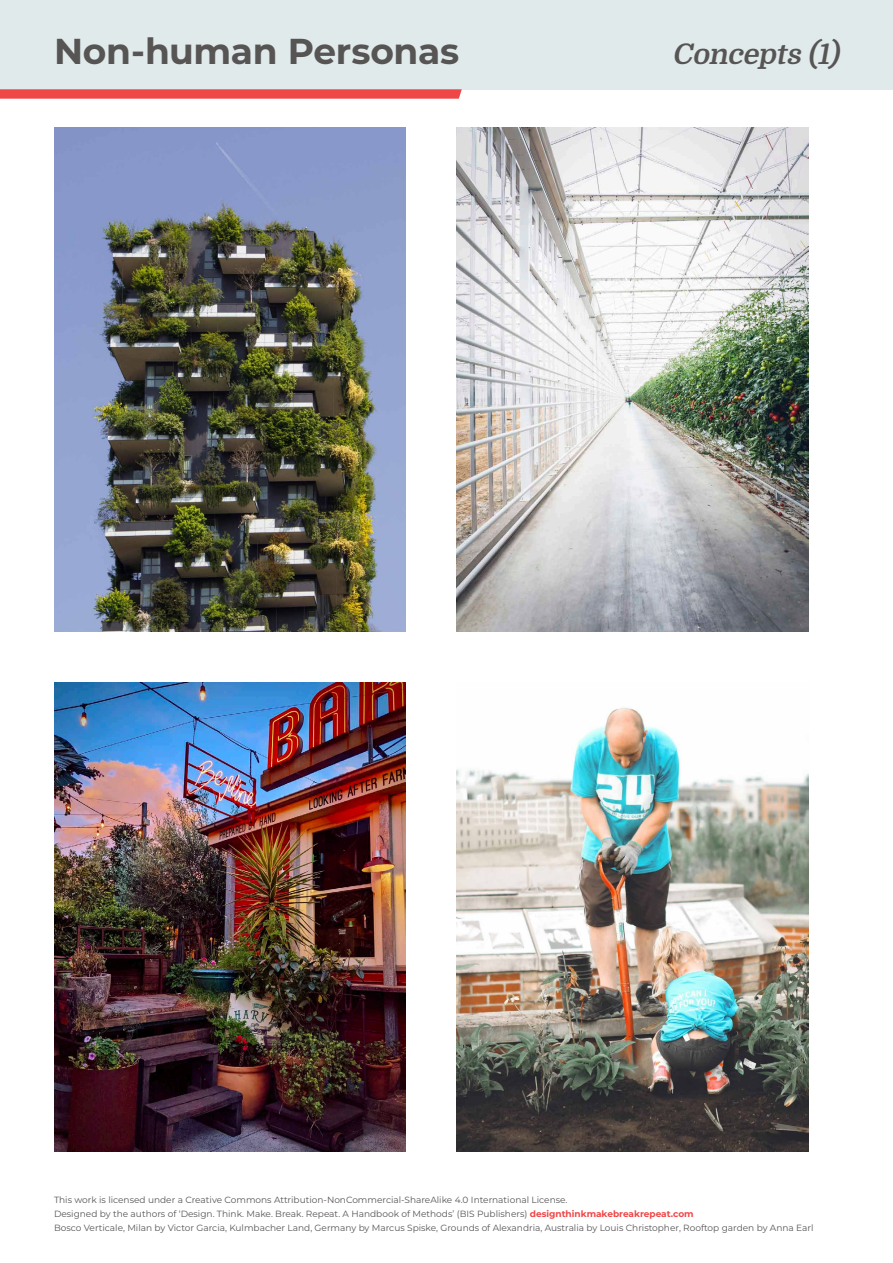
<style>
.page{position:relative;width:893px;height:1263px;background:#fff}
.page>*{position:absolute;margin:0;border:0;box-sizing:border-box;transform-origin:0 0}
.t1{font:700 36px "Montserrat";letter-spacing:-.01em;color:#575454}
.Subtitle{font:italic 700 28.5px "Domine";color:#575454}
.Footnote__A4{font:9px "Montserrat";color:#575454}
.s1{font-weight:700;color:#ef4647}
</style>
<div class="page">
<div style="left:0;top:0;width:893px;height:89px;background:#e0eaeb"></div>
<svg style="left:0;top:89px;width:462px;height:10px;background:#ef5152"></svg>
<img style="left:54px;top:128px;width:352px;height:503px">
<img style="left:54px;top:682px;width:352px;height:469px">
<img style="left:457px;top:128px;width:351px;height:503px">
<img style="left:457px;top:708px;width:351px;height:443px">
<p class="t1" style="left:54px;top:25px;width:407px">Non-human Personas</p>
<p class="Subtitle" style="left:672px;top:38px;width:174px">Concepts (1)</p>
<p class="Footnote__A4" style="left:54px;top:1193px;width:515px">This work is licensed under a Creative Commons Attribution-NonCommercial-ShareAlike 4.0 International License.</p>
<p class="Footnote__A4" style="left:54px;top:1207px;width:641px">Designed by the authors of ‘Design. Think. Make. Break. Repeat. A Handbook of Methods’ (BIS Publishers) <span class="s1">designthinkmakebreakrepeat.com</span></p>
<p class="Footnote__A4" style="left:54px;top:1222px;width:761px">Bosco Verticale, Milan by Victor Garcia, Kulmbacher Land, Germany by Marcus Spiske, Grounds of Alexandria, Australia by Louis Christopher, Rooftop garden by Anna Earl</p>
</div>
